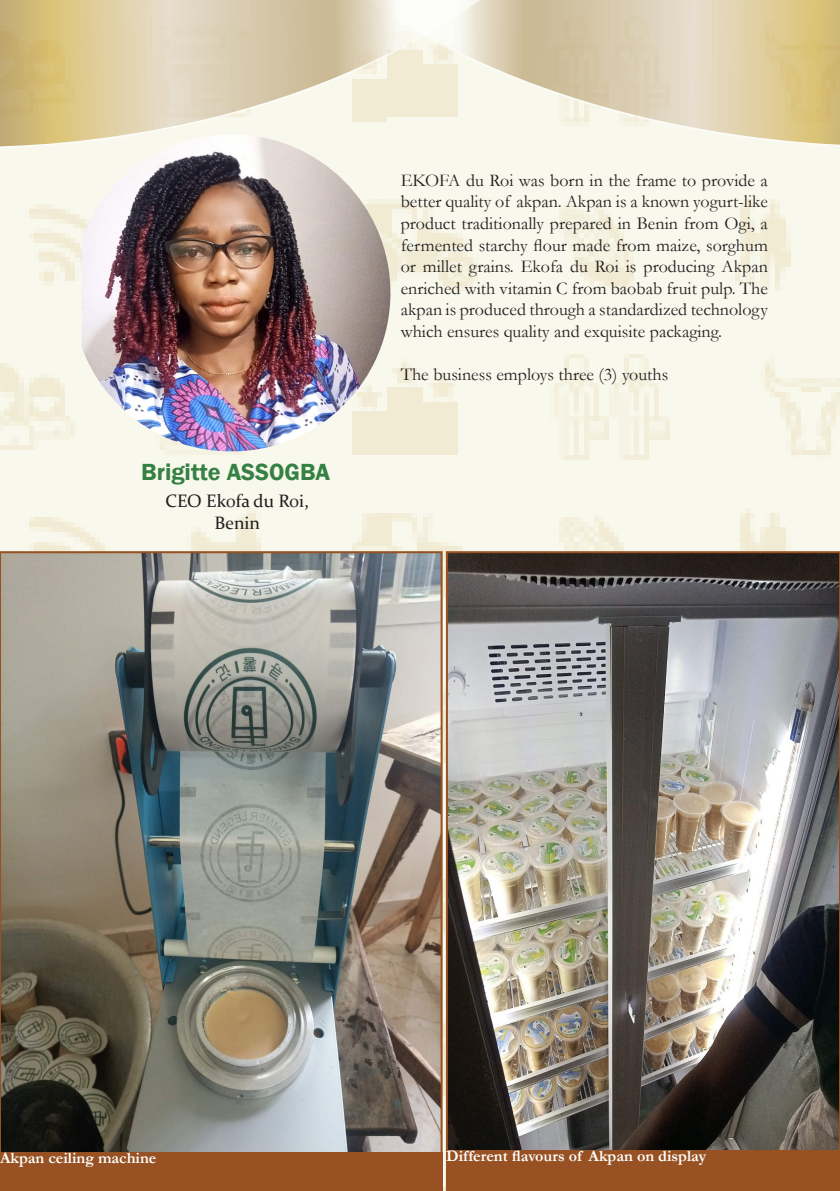
<style>
.page{position:relative;width:840px;height:1191px;background:#fff}
.page>*{position:absolute;margin:0;border:0;box-sizing:border-box;transform-origin:0 0}
.t1{font:600 24px "Franklin Gothic";color:#358144}
.t2{font:18px/21.6px "Garamond";color:#231f20;text-align:justify}
.t3{font:18px "Constantia";color:#231f20}
.t4{font:700 16px "Garamond";color:#fff}
</style>
<div class="page">
<img style="left:0;top:161px;width:839px;height:1030px">
<svg style="left:390px;top:0;width:449px;height:162px;background:#e2d6b6"></svg>
<svg style="left:0;top:0;width:543px;height:161px;background:#e4d9bc"></svg>
<img style="left:82px;top:134px;width:308px;height:317px">
<img style="left:3px;top:554px;width:436px;height:599px">
<img style="left:448px;top:554px;width:388px;height:597px">
<div style="left:0;top:1153px;width:442px;height:38px;background:#975122"></div>
<div style="left:446px;top:1151px;width:393px;height:40px;background:#975122"></div>
<p class="t1" style="left:141px;top:457px;width:191px">Brigitte ASSOGBA</p>
<p class="t3" style="left:165px;top:489px;width:145px">CEO Ekofa du Roi,</p>
<p class="t3" style="left:214px;top:510px;width:47px">Benin</p>
<p class="t2" style="left:400px;top:169px;width:368px">EKOFA du Roi was born in the frame to provide a better quality of akpan. Akpan is a known yogurt-like product traditionally prepared in Benin from Ogi, a fermented starchy flour made from maize, sorghum or millet grains. Ekofa du Roi is producing Akpan enriched with vitamin C from baobab fruit pulp. The akpan is produced through a standardized technology which ensures quality and exquisite packaging.</p>
<p class="t2" style="left:400px;top:363px;width:269px">The business employs three (3) youths</p>
<p class="t4" style="left:0;top:1147px;width:158px">Akpan ceiling machine</p>
<p class="t4" style="left:446px;top:1145px;width:261px">Different flavours of Akpan on display</p>
</div>
